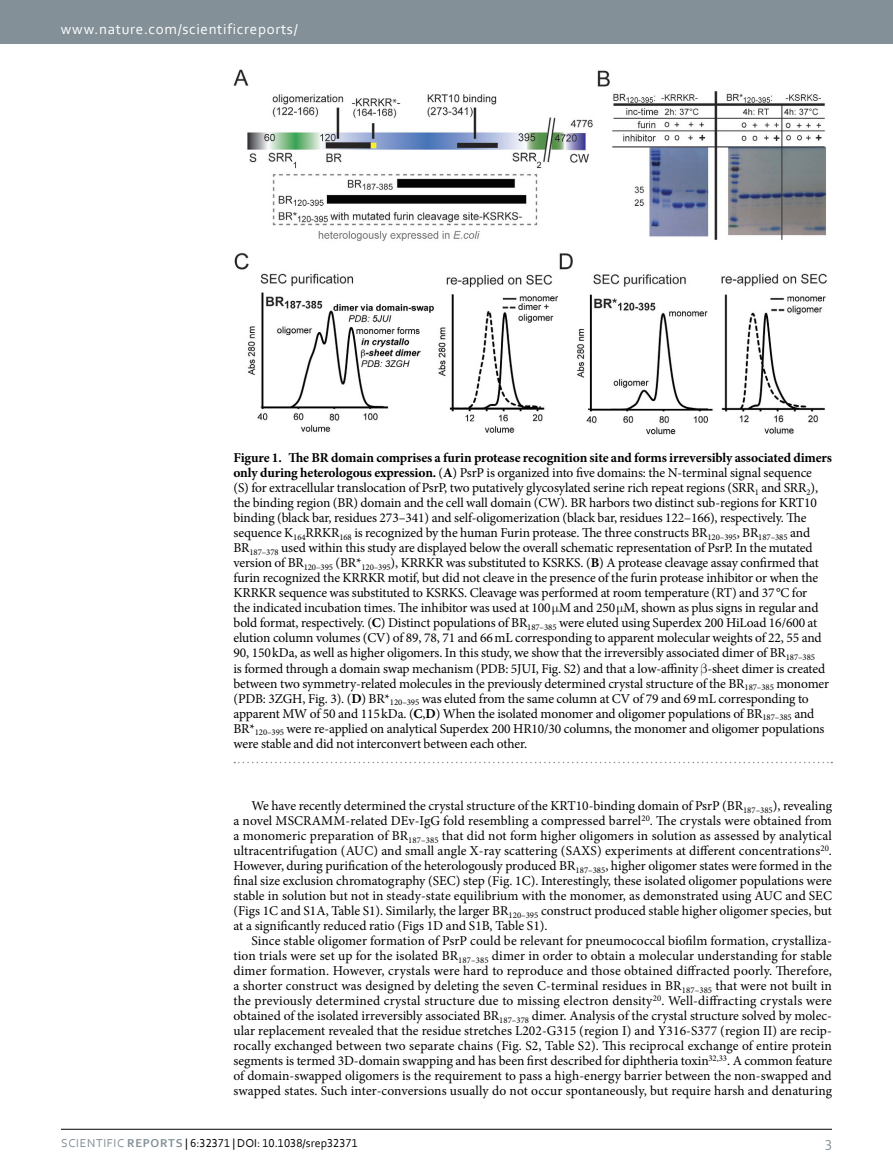
<style>
.page{position:relative;width:893px;height:1174px;background:#fff}
.page>*{position:absolute;margin:0;border:0;box-sizing:border-box;transform-origin:0 0}
.t1{font:15px "Corbel";letter-spacing:.045em;color:#fff}
.t2{font:15px "Corbel";color:#839097}
.t3{font:13.5px/15px "Minion Pro";letter-spacing:-.01em;color:#000;text-align:justify}
.t4{font:12px "Corbel";color:#000}
.s1{font-weight:700}
.s2{color:#839097}
.s3{font-weight:700;color:#839097}
</style>
<div class="page">
<div style="left:0;top:0;width:893px;height:43px;background:#839097"></div>
<hr style="left:61px;top:1129px;width:771px;height:1px;background:#000">
<img style="left:233px;top:70px;width:594px;height:364px">
<svg style="left:234px;top:761px;width:598px;height:2px"></svg>
<p class="t1" style="left:61px;top:19px;width:238px">www.nature.com/scientificreports/</p>
<p class="t3" style="left:233px;top:450px;width:600px;text-align:left"><span class="s1">Figure 1. The BR domain comprises a furin protease recognition site and forms irreversibly associated dimers only during heterologous expression.</span> (<span class="s1">A</span>) PsrP is organized into five domains: the N-terminal signal sequence<br>(S) for extracellular translocation of PsrP, two putatively glycosylated serine rich repeat regions (SRR<sub>1</sub> and SRR<sub>2</sub>), the binding region (BR) domain and the cell wall domain (CW). BR harbors two distinct sub-regions for KRT10 binding (black bar, residues 273–341) and self-oligomerization (black bar, residues 122–166), respectively. The sequence K<sub>164</sub>RRKR<sub>168</sub> is recognized by the human Furin protease. The three constructs BR<sub>120–395</sub>, BR<sub>187–385</sub> and BR<sub>187–378</sub> used within this study are displayed below the overall schematic representation of PsrP. In the mutated version of BR<sub>120–395</sub> (BR*<sub>120–395</sub>), KRRKR was substituted to KSRKS. (<span class="s1">B</span>) A protease cleavage assay confirmed that furin recognized the KRRKR motif, but did not cleave in the presence of the furin protease inhibitor or when the KRRKR sequence was substituted to KSRKS. Cleavage was performed at room temperature (RT) and 37°C for<br>the indicated incubation times. The inhibitor was used at 100 M and 250 M, shown as plus signs in regular and bold format, respectively. (<span class="s1">C</span>) Distinct populations of BR<sub>187–385</sub> were eluted using Superdex 200 HiLoad 16/600 at elution column volumes (CV) of 89, 78, 71 and 66mL corresponding to apparent molecular weights of 22, 55 and 90, 150kDa, as well as higher oligomers. In this study, we show that the irreversibly associated dimer of BR<sub>187–385<br></sub>is formed through a domain swap mechanism (PDB: 5JUI, Fig. S2) and that a low-affinity -sheet dimer is created between two symmetry-related molecules in the previously determined crystal structure of the BR<sub>187–385</sub> monomer (PDB: 3ZGH, Fig. 3). (<span class="s1">D</span>) BR*<sub>120–395</sub> was eluted from the same column at CV of 79 and 69mL corresponding to apparent MW of 50 and 115kDa. (<span class="s1">C</span>,<span class="s1">D</span>) When the isolated monomer and oligomer populations of BR<sub>187–385</sub> and BR*<sub>120–395</sub> were re-applied on analytical Superdex 200 HR10/30 columns, the monomer and oligomer populations were stable and did not interconvert between each other.</p>
<p class="t3" style="left:233px;top:798px;width:600px;text-indent:18px">We have recently determined the crystal structure of the KRT10-binding domain of PsrP (BR<sub>187–385</sub>), revealing a novel MSCRAMM-related DEv-IgG fold resembling a compressed barrel<sup>20</sup>. The crystals were obtained from a monomeric preparation of BR<sub>187–385</sub> that did not form higher oligomers in solution as assessed by analytical ultracentrifugation (AUC) and small angle X-ray scattering (SAXS) experiments at different concentrations<sup>20</sup>.<br>However, during purification of the heterologously produced BR<sub>187–385</sub>, higher oligomer states were formed in the final size exclusion chromatography (SEC) step (Fig. 1C). Interestingly, these isolated oligomer populations were stable in solution but not in steady-state equilibrium with the monomer, as demonstrated using AUC and SEC (Figs 1C and S1A, Table S1). Similarly, the larger BR<sub>120–395</sub> construct produced stable higher oligomer species, but at a significantly reduced ratio (Figs 1D and S1B, Table S1).</p>
<p class="t3" style="left:233px;top:933px;width:600px;text-indent:18px">Since stable oligomer formation of PsrP could be relevant for pneumococcal biofilm formation, crystalliza&shy;tion trials were set up for the isolated BR<sub>187–385</sub> dimer in order to obtain a molecular understanding for stable dimer formation. However, crystals were hard to reproduce and those obtained diffracted poorly. Therefore, a shorter construct was designed by deleting the seven C-terminal residues in BR<sub>187–385</sub> that were not built in the previously determined crystal structure due to missing electron density<sup>20</sup>. Well-diffracting crystals were obtained of the isolated irreversibly associated BR<sub>187–378</sub> dimer. Analysis of the crystal structure solved by molec&shy;ular replacement revealed that the residue stretches L202-G315 (region I) and Y316-S377 (region II) are recip&shy;rocally exchanged between two separate chains (Fig. S2, Table S2). This reciprocal exchange of entire protein segments is termed 3D-domain swapping and has been first described for diphtheria toxin<sup>32,33</sup>. A common feature of domain-swapped oligomers is the requirement to pass a high-energy barrier between the non-swapped and swapped states. Such inter-conversions usually do not occur spontaneously, but require harsh and denaturing</p>
<p class="t4" style="left:61px;top:1135px;width:298px"><span class="s2">Scientific</span> <span class="s3">REPORTS</span> | 6:32371 | DOI: 10.1038/srep32371</p>
<p class="t2" style="left:825px;top:1132px;width:8px">3</p>
</div>
